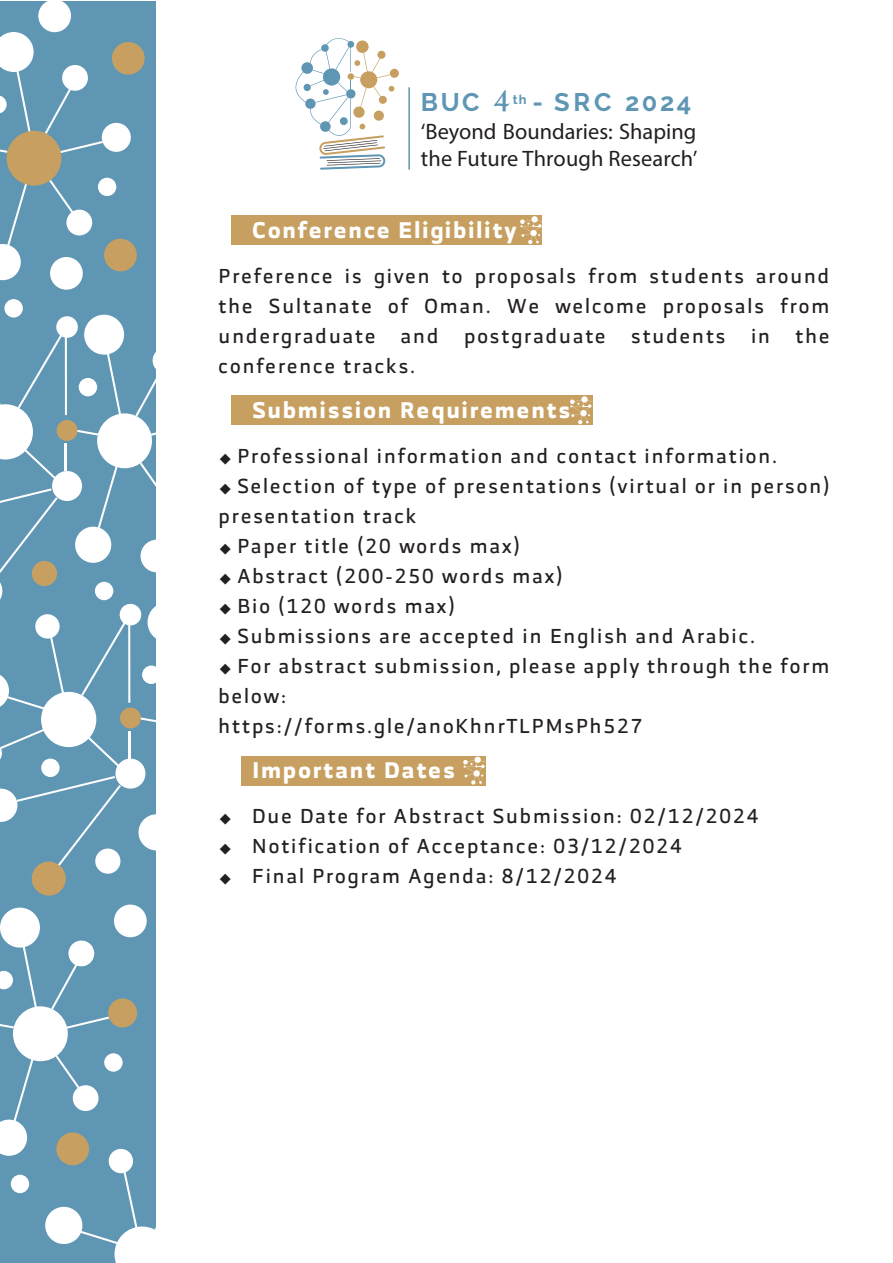
<style>
.page{position:relative;width:893px;height:1263px;background:#fff}
.page>*{position:absolute;margin:0;border:0;box-sizing:border-box;transform-origin:0 0}
.t1{font:700 49.5px "RB";color:#231f20}
.t2{font:700 25.35px "Raleway";letter-spacing:.1em;color:#5f96b4}
.t3{font:700 22.5px "RB";letter-spacing:.1em;color:#fff}
.t4{font:22.35px/26.8px "Myriad Pro";color:#231f20}
.t5{font:20.1px/30px "RB";letter-spacing:.1em;color:#231f20}
.s1{font-family:"Plantagenet Cherokee";font-weight:400;font-size:30.3px}
</style>
<div class="page">
<div style="left:241px;top:756px;width:245px;height:29px;background:#c7a061"></div>
<svg style="left:463px;top:757px;width:23px;height:27px"></svg>
<div style="left:232px;top:216px;width:310px;height:29px;background:#c7a061"></div>
<div style="left:232px;top:396px;width:361px;height:29px;background:#c7a061"></div>
<div style="left:390px;top:69px;width:9px;height:9px;background:#c7a061;border-radius:50%"></div>
<svg style="left:295px;top:38px;width:99px;height:132px"></svg>
<hr style="left:408px;top:87px;width:2px;height:83px;background:#5f96b4">
<div style="left:0;top:1px;width:155px;height:1262px;background:#5f96b4"></div>
<div style="left:98px;top:178px;width:18px;height:18px;background:#fff;border-radius:50%"></div>
<div style="left:4px;top:299px;width:19px;height:19px;background:#fff;border-radius:50%"></div>
<div style="left:66px;top:210px;width:26px;height:25px;background:#fff;border-radius:50%"></div>
<div style="left:50px;top:257px;width:33px;height:33px;background:#fff;border-radius:50%"></div>
<div style="left:62px;top:65px;width:26px;height:26px;background:#fff;border-radius:50%"></div>
<div style="left:102px;top:123px;width:29px;height:29px;background:#fff;border-radius:50%"></div>
<svg style="left:0;top:184px;width:27px;height:96px"></svg>
<svg style="left:49px;top:180px;width:24px;height:34px"></svg>
<svg style="left:56px;top:141px;width:47px;height:12px"></svg>
<svg style="left:0;top:149px;width:8px;height:4px"></svg>
<div style="left:7px;top:131px;width:54px;height:55px;background:#c7a061;border-radius:50%"></div>
<div style="left:97px;top:413px;width:55px;height:55px;background:#fff;border-radius:50%"></div>
<div style="left:56px;top:316px;width:22px;height:22px;background:#fff;border-radius:50%"></div>
<div style="left:79px;top:378px;width:18px;height:18px;background:#fff;border-radius:50%"></div>
<div style="left:95px;top:582px;width:18px;height:18px;background:#fff;border-radius:50%"></div>
<svg style="left:141px;top:540px;width:14px;height:32px"></svg>
<div style="left:52px;top:471px;width:30px;height:30px;background:#fff;border-radius:50%"></div>
<div style="left:75px;top:527px;width:36px;height:36px;background:#fff;border-radius:50%"></div>
<div style="left:84px;top:315px;width:40px;height:40px;background:#fff;border-radius:50%"></div>
<svg style="left:97px;top:465px;width:21px;height:65px"></svg>
<svg style="left:140px;top:462px;width:15px;height:24px"></svg>
<svg style="left:146px;top:424px;width:9px;height:13px"></svg>
<svg style="left:135px;top:353px;width:20px;height:63px"></svg>
<svg style="left:103px;top:345px;width:18px;height:72px"></svg>
<svg style="left:78px;top:430px;width:20px;height:5px"></svg>
<hr style="left:65px;top:335px;width:2px;height:80px;background:#fff">
<hr style="left:65px;top:444px;width:2px;height:27px;background:#fff">
<svg style="left:0;top:328px;width:66px;height:272px"></svg>
<div style="left:57px;top:420px;width:21px;height:21px;background:#c7a061;border-radius:50%"></div>
<div style="left:41px;top:692px;width:55px;height:55px;background:#fff;border-radius:50%"></div>
<div style="left:35px;top:614px;width:25px;height:24px;background:#fff;border-radius:50%"></div>
<div style="left:120px;top:604px;width:21px;height:21px;background:#fff;border-radius:50%"></div>
<div style="left:41px;top:759px;width:19px;height:18px;background:#fff;border-radius:50%"></div>
<svg style="left:142px;top:665px;width:13px;height:19px"></svg>
<svg style="left:95px;top:848px;width:25px;height:26px"></svg>
<div style="left:115px;top:759px;width:30px;height:30px;background:#fff;border-radius:50%"></div>
<svg style="left:138px;top:814px;width:17px;height:36px"></svg>
<svg style="left:148px;top:606px;width:7px;height:32px"></svg>
<svg style="left:140px;top:717px;width:15px;height:5px"></svg>
<hr style="left:128px;top:622px;width:2px;height:81px;background:#fff">
<hr style="left:128px;top:731px;width:2px;height:28px;background:#fff">
<svg style="left:0;top:776px;width:121px;height:94px"></svg>
<svg style="left:78px;top:728px;width:45px;height:41px"></svg>
<svg style="left:81px;top:616px;width:48px;height:80px"></svg>
<svg style="left:0;top:630px;width:65px;height:80px"></svg>
<svg style="left:0;top:725px;width:53px;height:40px"></svg>
<div style="left:32px;top:861px;width:34px;height:35px;background:#c7a061;border-radius:50%"></div>
<div style="left:120px;top:708px;width:21px;height:20px;background:#c7a061;border-radius:50%"></div>
<div style="left:13px;top:1006px;width:55px;height:55px;background:#fff;border-radius:50%"></div>
<svg style="left:0;top:971px;width:13px;height:18px"></svg>
<div style="left:104px;top:1053px;width:19px;height:19px;background:#fff;border-radius:50%"></div>
<div style="left:11px;top:1175px;width:18px;height:18px;background:#fff;border-radius:50%"></div>
<div style="left:73px;top:1085px;width:26px;height:26px;background:#fff;border-radius:50%"></div>
<div style="left:56px;top:1132px;width:33px;height:33px;background:#c7a061;border-radius:50%"></div>
<div style="left:114px;top:904px;width:33px;height:33px;background:#fff;border-radius:50%"></div>
<div style="left:104px;top:239px;width:33px;height:32px;background:#c7a061;border-radius:50%"></div>
<div style="left:112px;top:42px;width:33px;height:33px;background:#c7a061;border-radius:50%"></div>
<svg style="left:0;top:1px;width:76px;height:133px"></svg>
<div style="left:68px;top:940px;width:26px;height:26px;background:#fff;border-radius:50%"></div>
<div style="left:0;top:907px;width:40px;height:40px;background:#fff;border-radius:50%"></div>
<svg style="left:0;top:1058px;width:34px;height:98px"></svg>
<svg style="left:56px;top:1055px;width:24px;height:34px"></svg>
<svg style="left:62px;top:1016px;width:47px;height:14px"></svg>
<svg style="left:51px;top:955px;width:31px;height:54px"></svg>
<svg style="left:19px;top:938px;width:18px;height:72px"></svg>
<svg style="left:0;top:1024px;width:14px;height:4px"></svg>
<div style="left:108px;top:998px;width:29px;height:29px;background:#c7a061;border-radius:50%"></div>
<div style="left:45px;top:1207px;width:37px;height:37px;background:#fff;border-radius:50%"></div>
<svg style="left:72px;top:1150px;width:84px;height:113px"></svg>
<div style="left:531px;top:216px;width:7px;height:6px;background:#fff;border-radius:50%"></div>
<svg style="left:520px;top:219px;width:22px;height:25px"></svg>
<svg style="left:581px;top:396px;width:7px;height:7px"></svg>
<svg style="left:570px;top:399px;width:23px;height:25px"></svg>
<p class="t2" style="left:421px;top:88px;width:272px">BUC <span class="s1">4</span><sup>th</sup> - SRC 2024</p>
<p class="t4" style="left:421px;top:117px;width:278px">‘Beyond Boundaries: Shaping the Future Through Research’</p>
<p class="t3" style="left:252px;top:217px;width:265px">Conference Eligibility</p>
<p class="t5" style="left:219px;top:260px;width:612px;text-align:justify">Preference is given to proposals from students around the Sultanate of Oman. We welcome proposals from undergraduate</p>
<p class="t5" style="left:401px;top:320px;width:39px">and</p>
<p class="t5" style="left:464px;top:320px;width:143px">postgraduate</p>
<p class="t5" style="left:631px;top:320px;width:96px">students</p>
<p class="t5" style="left:751px;top:320px;width:20px">in</p>
<p class="t5" style="left:795px;top:320px;width:35px">the</p>
<p class="t5" style="left:219px;top:350px;width:198px">conference tracks.</p>
<p class="t3" style="left:252px;top:397px;width:319px">Submission Requirements</p>
<h1 class="t1" style="left:219px;top:417px;width:15px">.</h1>
<p class="t5" style="left:237px;top:440px;width:541px">Professional information and contact information.</p>
<h1 class="t1" style="left:219px;top:447px;width:15px">.</h1>
<p class="t5" style="left:219px;top:470px;width:612px;text-indent:19px">Selection of type of presentations (virtual or in person) presentation track</p>
<h1 class="t1" style="left:219px;top:507px;width:15px">.</h1>
<p class="t5" style="left:237px;top:530px;width:284px">Paper title (20 words max)</p>
<h1 class="t1" style="left:219px;top:537px;width:15px">.</h1>
<p class="t5" style="left:237px;top:560px;width:327px">Abstract (200-250 words max)</p>
<h1 class="t1" style="left:219px;top:567px;width:15px">.</h1>
<p class="t5" style="left:237px;top:590px;width:219px">Bio (120 words max)</p>
<h1 class="t1" style="left:219px;top:597px;width:15px">.</h1>
<p class="t5" style="left:237px;top:620px;width:519px">Submissions are accepted in English and Arabic.</p>
<h1 class="t1" style="left:219px;top:627px;width:15px">.</h1>
<p class="t5" style="left:219px;top:650px;width:612px;text-indent:19px">For abstract submission, please apply through the form below:<br>https://forms.gle/anoKhnrTLPMsPh527</p>
<p class="t3" style="left:252px;top:757px;width:204px">Important Dates</p>
<h1 class="t1" style="left:219px;top:777px;width:15px">.</h1>
<p class="t5" style="left:252px;top:800px;width:508px">Due Date for Abstract Submission: 02/12/2024</p>
<h1 class="t1" style="left:219px;top:807px;width:15px">.</h1>
<p class="t5" style="left:252px;top:830px;width:431px">Notification of Acceptance: 03/12/2024</p>
<h1 class="t1" style="left:219px;top:837px;width:15px">.</h1>
<p class="t5" style="left:252px;top:860px;width:366px">Final Program Agenda: 8/12/2024</p>
</div>
